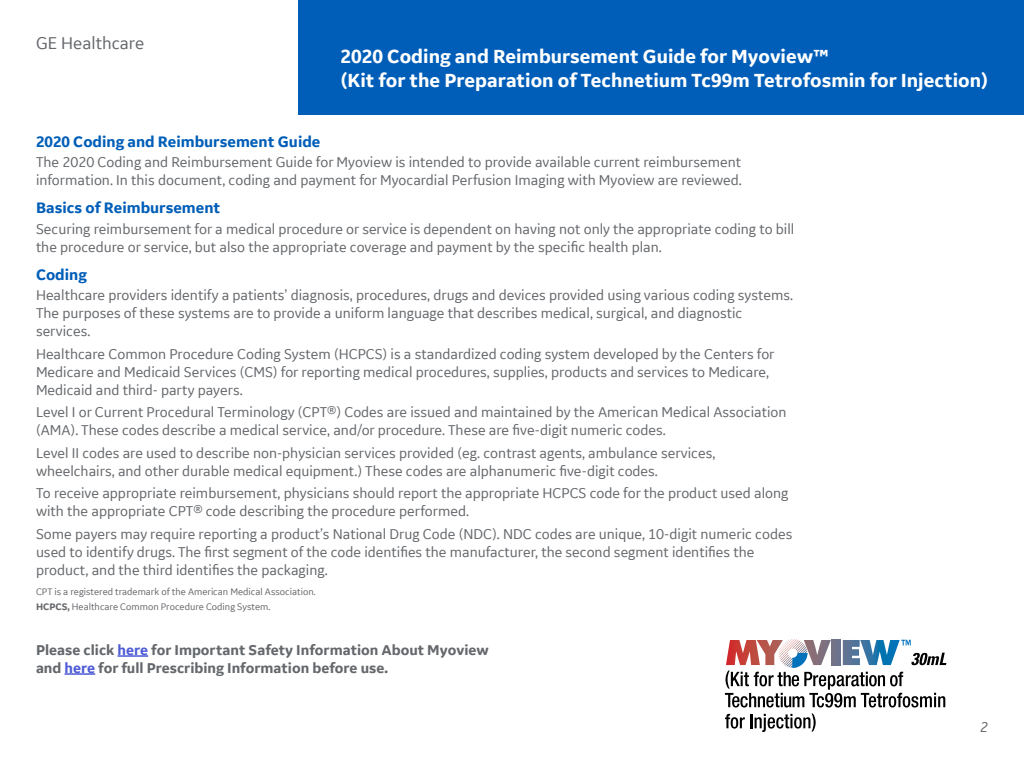
<style>
.page{position:relative;width:1024px;height:768px;background:#fff}
.page>*{position:absolute;margin:0;border:0;box-sizing:border-box;transform-origin:0 0}
.t1{font:700 20px/24px "GE Inspira Sans";color:#fff}
.t2{font:18px "GE Inspira Sans";color:#64676b}
.t3{font:700 16px "GE Inspira Sans";color:#005eb8}
.t4{font:15px/18px "GE Inspira Sans";color:#64676b}
.t5{font:700 15px/18px "GE Inspira Sans";color:#64676b}
.t6{font:italic 15px "GE Inspira Sans";color:#64676b}
.t7{font:10px/15.3px "GE Inspira Sans";color:#64676b}
.s1{font-weight:700}
.s2{color:#4f5cd6}
</style>
<div class="page">
<div style="left:299px;top:0;width:725px;height:114px;background:#005eb8"></div>
<svg style="left:725px;top:714px;width:20px;height:15px"></svg>
<hr style="left:750px;top:714px;width:3px;height:14px;background:#000">
<svg style="left:755px;top:714px;width:61px;height:18px"></svg>
<svg style="left:725px;top:639px;width:221px;height:69px"></svg>
<hr style="left:118px;top:655px;width:30px;height:2px;background:#4f5cd6">
<hr style="left:65px;top:673px;width:30px;height:2px;background:#4f5cd6">
<p class="t2" style="left:36px;top:32px;width:110px">GE Healthcare</p>
<h1 class="t1" style="left:341px;top:44px;width:649px">2020 Coding and Reimbursement Guide for Myoview™<br>(Kit for the Preparation of Technetium Tc99m Tetrofosmin for Injection)</h1>
<p class="t3" style="left:36px;top:132px;width:286px">2020 Coding and Reimbursement Guide</p>
<p class="t4" style="left:36px;top:153px;width:707px">The 2020 Coding and Reimbursement Guide for Myoview is intended to provide available current reimbursement information. In this document, coding and payment for Myocardial Perfusion Imaging with Myoview are reviewed.</p>
<p class="t3" style="left:36px;top:198px;width:186px">Basics of Reimbursement</p>
<p class="t4" style="left:36px;top:219px;width:760px">Securing reimbursement for a medical procedure or service is dependent on having not only the appropriate coding to bill the procedure or service, but also the appropriate coverage and payment by the specific health plan.</p>
<p class="t3" style="left:36px;top:265px;width:52px">Coding</p>
<p class="t4" style="left:36px;top:286px;width:759px">Healthcare providers identify a patients’ diagnosis, procedures, drugs and devices provided using various coding systems.<br>The purposes of these systems are to provide a uniform language that describes medical, surgical, and diagnostic services.</p>
<p class="t4" style="left:36px;top:344px;width:740px">Healthcare Common Procedure Coding System (HCPCS) is a standardized coding system developed by the Centers for<br>Medicare and Medicaid Services (CMS) for reporting medical procedures, supplies, products and services to Medicare,<br>Medicaid and third- party payers.</p>
<p class="t4" style="left:36px;top:403px;width:752px">Level I or Current Procedural Terminology (CPT®) Codes are issued and maintained by the American Medical Association (AMA). These codes describe a medical service, and/or procedure. These are five-digit numeric codes.</p>
<p class="t4" style="left:36px;top:443px;width:681px">Level II codes are used to describe non-physician services provided (eg. contrast agents, ambulance services, wheelchairs, and other durable medical equipment.) These codes are alphanumeric five-digit codes.</p>
<p class="t4" style="left:36px;top:484px;width:754px">To receive appropriate reimbursement, physicians should report the appropriate HCPCS code for the product used along with the appropriate CPT® code describing the procedure performed.</p>
<p class="t4" style="left:36px;top:524px;width:758px">Some payers may require reporting a product’s National Drug Code (NDC). NDC codes are unique, 10-digit numeric codes used to identify drugs. The first segment of the code identifies the manufacturer, the second segment identifies the product, and the third identifies the packaging.</p>
<p class="t7" style="left:36px;top:584px;width:281px">CPT is a registered trademark of the American Medical Association.<br><span class="s1">HCPCS,</span> Healthcare Common Procedure Coding System.</p>
<p class="t5" style="left:36px;top:641px;width:454px">Please click <span class="s2">here</span> for Important Safety Information About Myoview and <span class="s2">here</span> for full Prescribing Information before use.</p>
<p class="t6" style="left:980px;top:718px;width:9px">2</p>
</div>
